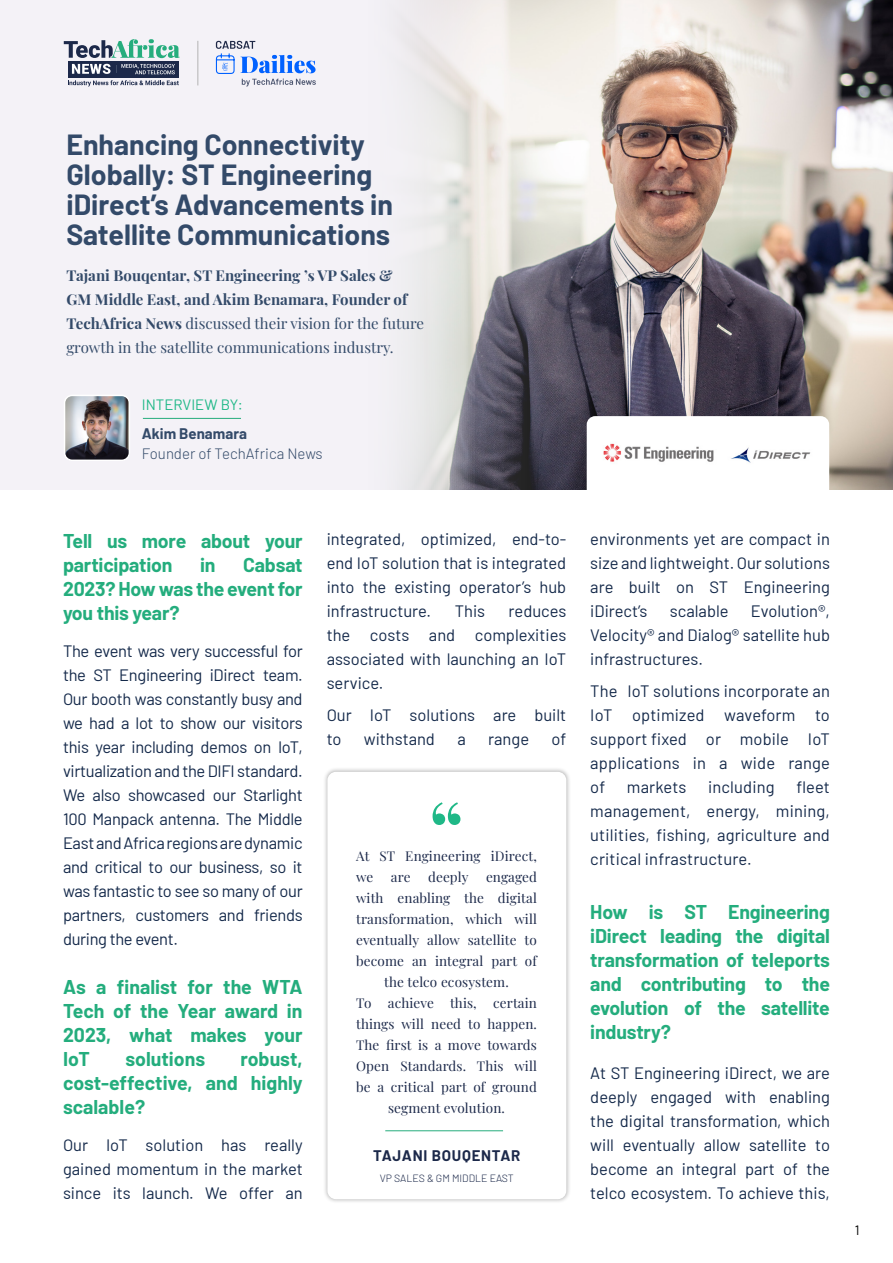
<style>
.page{position:relative;width:893px;height:1263px;background:#fff}
.page>*{position:absolute;margin:0;border:0;box-sizing:border-box;transform-origin:0 0}
.t1{font:700 28.5px/30px "Barlow";color:#334a69}
.t2{font:700 19.5px/24px "Barlow";letter-spacing:-.01em;color:#24ad7d;text-align:justify}
.t3{font:16.5px/24px "Barlow";color:#14294a;text-align:justify}
.t4{font:700 15px/24px "Playfair Display";color:#334a69}
.t5{font:300 15px "Barlow";color:#334a69}
.t6{font:700 15px "Barlow";letter-spacing:.05em;color:#1c294a}
.t7{font:700 15px "Barlow";color:#334a69}
.t8{font:15px "Barlow";color:#1fb887}
.t9{font:13.5px/21px "Playfair Display";letter-spacing:.01em;color:#1c294a}
.t10{font:13.5px "Barlow";color:#000}
.t11{font:300 10.5px "Barlow";color:#1c294a}
.s1{font-weight:400}
</style>
<div class="page">
<div style="left:0;top:0;width:893px;height:490px;background:#f4f2f7"></div>
<img style="left:401px;top:0;width:492px;height:490px">
<div style="left:587px;top:416px;width:242px;height:122px;background:#fff;border-radius:9px"></div>
<hr style="left:143px;top:418px;width:98px;height:1px;background:#26ad7d">
<img style="left:67px;top:398px;width:60px;height:60px">
<div style="left:64px;top:395px;width:66px;height:66px;border:2px solid #fff;border-radius:8px"></div>
<div style="left:68px;top:61px;width:111px;height:16px;background:#1c294a"></div>
<svg style="left:64px;top:39px;width:116px;height:19px"></svg>
<svg style="left:68px;top:80px;width:111px;height:6px"></svg>
<svg style="left:72px;top:64px;width:103px;height:10px"></svg>
<hr style="left:197px;top:41px;width:1px;height:44px;background:#b3b3b3">
<svg style="left:216px;top:41px;width:100px;height:45px"></svg>
<img style="left:603px;top:443px;width:208px;height:20px">
<div style="left:323px;top:767px;width:248px;height:437px;background:#000;opacity:.3"></div>
<div style="left:327px;top:772px;width:239px;height:427px;background:#fff;border-radius:9px"></div>
<svg style="left:433px;top:802px;width:27px;height:23px"></svg>
<hr style="left:385px;top:1130px;width:118px;height:1px;background:#26ad7d">
<h1 class="t1" style="left:66px;top:128px;width:328px">Enhancing Connectivity<br>Globally: ST Engineering iDirect’s Advancements in<br>Satellite Communications</h1>
<p class="t4" style="left:66px;top:263px;width:359px">Tajani Bouqentar, ST Engineering ’s VP Sales &amp;<br>GM Middle East, and Akim Benamara, Founder of TechAfrica News <span class="s1">discussed their vision for the future growth in the satellite communications industry.</span></p>
<p class="t8" style="left:142px;top:394px;width:102px">INTERVIEW BY:</p>
<p class="t5" style="left:142px;top:443px;width:182px">Founder of TechAfrica News</p>
<p class="t7" style="left:142px;top:423px;width:107px">Akim Benamara</p>
<p class="t2" style="left:63px;top:527px;width:241px">Tell us more about your participation</p>
<p class="t2" style="left:200px;top:551px;width:17px">in</p>
<p class="t2" style="left:63px;top:551px;width:241px;text-indent:180px">Cabsat 2023? How was the event for you this year?</p>
<p class="t3" style="left:63px;top:637px;width:241px">The event was very successful for the ST Engineering iDirect team.<br>Our booth was constantly busy and we had a lot to show our visitors this year including demos on IoT, virtualization and the DIFI standard.<br>We also showcased our Starlight 100 Manpack antenna. The Middle East and Africa regions are dynamic and critical to our business, so it was fantastic to see so many of our partners, customers and friends during the event.</p>
<p class="t2" style="left:63px;top:973px;width:241px">As a finalist for the WTA Tech of the Year award in 2023, what makes your IoT</p>
<p class="t2" style="left:125px;top:1045px;width:81px">solutions</p>
<p class="t2" style="left:63px;top:1045px;width:241px;text-indent:178px">robust, cost-effective, and highly scalable?</p>
<p class="t3" style="left:63px;top:1131px;width:241px">Our IoT solution has really gained momentum in the market since its launch. We offer an</p>
<p class="t3" style="left:327px;top:526px;width:241px">integrated, optimized, end-to&shy;end IoT solution that is integrated into the existing operator’s hub infrastructure.</p>
<p class="t3" style="left:455px;top:598px;width:32px">This</p>
<p class="t3" style="left:327px;top:598px;width:241px;text-indent:182px">reduces the costs and complexities associated with launching an IoT service.</p>
<p class="t3" style="left:327px;top:702px;width:241px">Our IoT solutions are built to</p>
<p class="t3" style="left:364px;top:726px;width:73px">withstand</p>
<p class="t3" style="left:457px;top:726px;width:10px">a</p>
<p class="t3" style="left:488px;top:726px;width:42px">range</p>
<p class="t3" style="left:552px;top:726px;width:16px">of</p>
<p class="t9" style="left:356px;top:844px;width:182px">At ST Engineering iDirect, we</p>
<p class="t9" style="left:391px;top:865px;width:21px">are</p>
<p class="t9" style="left:428px;top:865px;width:42px">deeply</p>
<p class="t9" style="left:486px;top:865px;width:52px">engaged</p>
<p class="t9" style="left:356px;top:886px;width:182px">with enabling the digital</p>
<p class="t9" style="left:356px;top:907px;width:182px">transformation, which will</p>
<p class="t9" style="left:356px;top:928px;width:182px">eventually allow satellite to</p>
<p class="t9" style="left:356px;top:949px;width:182px">become an integral part of</p>
<p class="t9" style="left:384px;top:970px;width:126px">the telco ecosystem.</p>
<p class="t9" style="left:356px;top:991px;width:182px">To achieve this, certain</p>
<p class="t9" style="left:356px;top:1012px;width:182px">things will need to happen.</p>
<p class="t9" style="left:356px;top:1033px;width:182px">The first is a move towards</p>
<p class="t9" style="left:356px;top:1054px;width:182px">Open Standards. This will</p>
<p class="t9" style="left:356px;top:1075px;width:182px">be a critical part of ground</p>
<p class="t9" style="left:388px;top:1096px;width:118px">segment evolution.</p>
<p class="t6" style="left:373px;top:1144px;width:149px">TAJANI BOUQENTAR</p>
<p class="t11" style="left:380px;top:1170px;width:135px">VP SALES &amp; GM MIDDLE EAST</p>
<p class="t3" style="left:590px;top:526px;width:241px">environments yet are compact in size and lightweight. Our solutions are built on ST Engineering iDirect’s</p>
<p class="t3" style="left:590px;top:598px;width:241px;text-indent:161px">Evolution®, Velocity® and Dialog® satellite hub infrastructures.</p>
<p class="t3" style="left:590px;top:678px;width:241px">The IoT solutions incorporate an IoT optimized waveform to support fixed or mobile IoT applications in a wide range of</p>
<p class="t3" style="left:670px;top:598px;width:60px">scalable</p>
<p class="t3" style="left:627px;top:774px;width:61px">markets</p>
<p class="t3" style="left:708px;top:774px;width:68px">including</p>
<p class="t3" style="left:590px;top:774px;width:241px;text-indent:206px">fleet management, energy, mining, utilities, fishing, agriculture and critical infrastructure.</p>
<p class="t2" style="left:590px;top:898px;width:241px">How is ST Engineering iDirect leading the digital transformation of teleports and contributing to the evolution of the satellite industry?</p>
<p class="t3" style="left:590px;top:1060px;width:241px">At ST Engineering iDirect, we are deeply engaged with enabling the digital transformation, which will eventually allow satellite to become an integral part of the telco ecosystem. To achieve this,</p>
<p class="t10" style="left:855px;top:1220px;width:6px">1</p>
</div>
